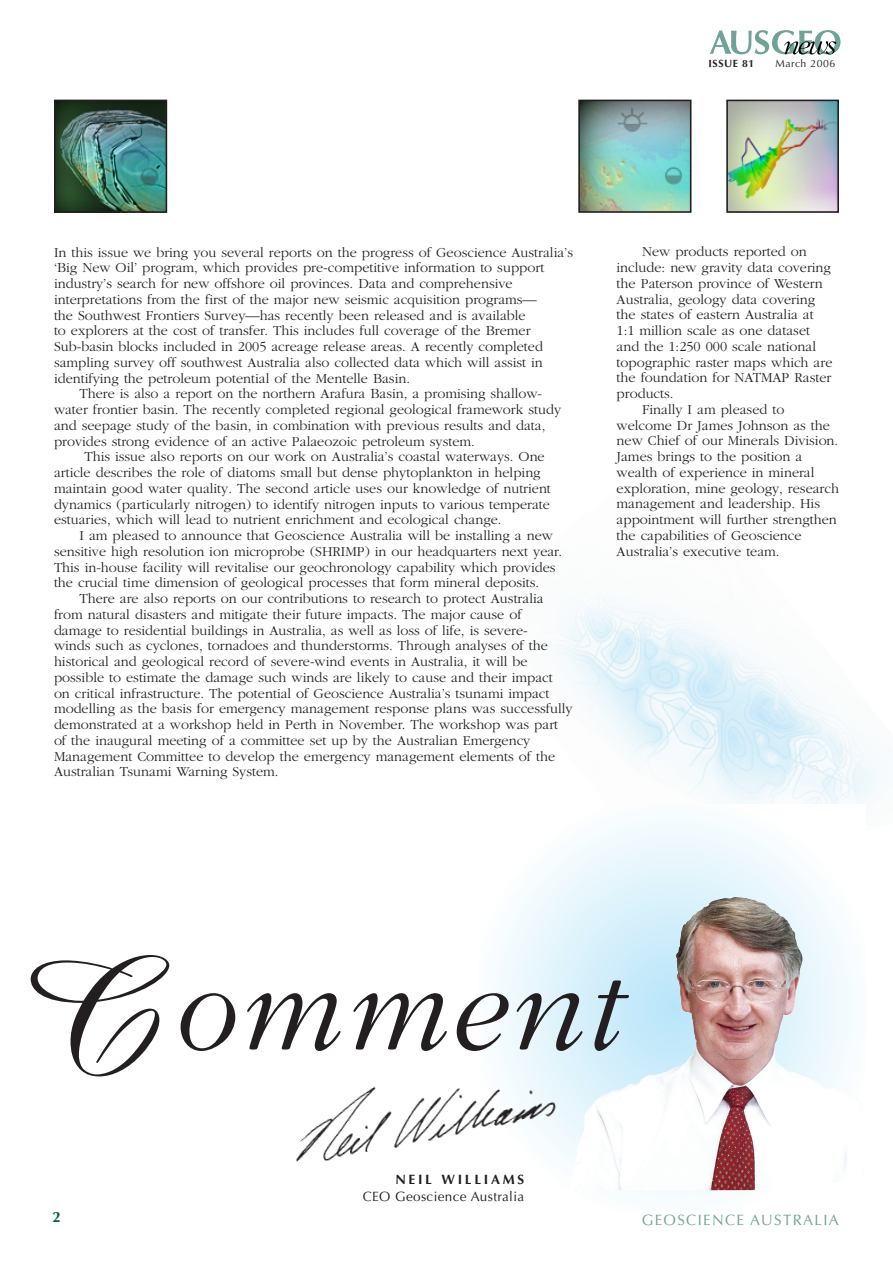
<style>
.page{position:relative;width:893px;height:1263px;background:#fff}
.page>*{position:absolute;margin:0;border:0;box-sizing:border-box;transform-origin:0 0}
.t1{font:italic 300 123px "Garamond";letter-spacing:.025em;color:#231f20}
.t2{font:15px "Optima";letter-spacing:.09em;color:#70a398}
.t3{font:700 15px "Optima";color:#006350}
.t4{font:300 14.25px "Garamond";color:#231f20}
.t5{font:13.5px "Optima";letter-spacing:.025em;color:#231f20}
.t6{font:700 13.5px "Optima";letter-spacing:.2em;color:#231f20}
.t7{font:10.5px "Optima";letter-spacing:.05em;color:#231f20}
.t8{font:700 10.5px "Optima";letter-spacing:.05em;color:#231f20}
.s1{font-family:"Boulevard";font-weight:400;font-style:normal;font-size:154.5px}
</style>
<div class="page">
<svg style="left:710px;top:30px;width:130px;height:25px"></svg>
<img style="left:557px;top:599px;width:327px;height:205px">
<svg style="left:495px;top:821px;width:322px;height:374px"></svg>
<img style="left:296px;top:1049px;width:267px;height:126px">
<img style="left:57px;top:103px;width:107px;height:107px">
<div style="left:54px;top:100px;width:113px;height:113px;border:2px solid #231f20"></div>
<img style="left:729px;top:103px;width:107px;height:107px">
<div style="left:726px;top:100px;width:113px;height:113px;border:2px solid #231f20"></div>
<img style="left:581px;top:103px;width:107px;height:107px">
<div style="left:578px;top:100px;width:113px;height:113px;border:2px solid #231f20"></div>
<img style="left:568px;top:897px;width:283px;height:294px">
<p class="t8" style="left:709px;top:57px;width:47px">ISSUE 81</p>
<p class="t7" style="left:775px;top:57px;width:61px">March 2006</p>
<p class="t4" style="left:54px;top:245px;width:521px">In this issue we bring you several reports on the progress of Geoscience Australia’s</p>
<p class="t4" style="left:54px;top:260px;width:492px">‘Big New Oil’ program, which provides pre-competitive information to support</p>
<p class="t4" style="left:54px;top:276px;width:460px">industry’s search for new offshore oil provinces. Data and comprehensive</p>
<p class="t4" style="left:54px;top:292px;width:484px">interpretations from the first of the major new seismic acquisition programs—</p>
<p class="t4" style="left:54px;top:308px;width:473px">the Southwest Frontiers Survey—has recently been released and is available</p>
<p class="t4" style="left:54px;top:323px;width:478px">to explorers at the cost of transfer. This includes full coverage of the Bremer</p>
<p class="t4" style="left:54px;top:339px;width:490px">Sub-basin blocks included in 2005 acreage release areas. A recently completed</p>
<p class="t4" style="left:54px;top:355px;width:490px">sampling survey off southwest Australia also collected data which will assist in</p>
<p class="t4" style="left:54px;top:371px;width:358px">identifying the petroleum potential of the Mentelle Basin.</p>
<p class="t4" style="left:80px;top:386px;width:464px">There is also a report on the northern Arafura Basin, a promising shallow-</p>
<p class="t4" style="left:54px;top:402px;width:509px">water frontier basin. The recently completed regional geological framework study</p>
<p class="t4" style="left:54px;top:418px;width:493px">and seepage study of the basin, in combination with previous results and data,</p>
<p class="t4" style="left:54px;top:434px;width:422px">provides strong evidence of an active Palaeozoic petroleum system.</p>
<p class="t4" style="left:85px;top:449px;width:462px">This issue also reports on our work on Australia’s coastal waterways. One</p>
<p class="t4" style="left:54px;top:465px;width:488px">article describes the role of diatoms small but dense phytoplankton in helping</p>
<p class="t4" style="left:54px;top:481px;width:498px">maintain good water quality. The second article uses our knowledge of nutrient</p>
<p class="t4" style="left:54px;top:497px;width:498px">dynamics (particularly nitrogen) to identify nitrogen inputs to various temperate</p>
<p class="t4" style="left:54px;top:512px;width:449px">estuaries, which will lead to nutrient enrichment and ecological change.</p>
<p class="t4" style="left:80px;top:528px;width:475px">I am pleased to announce that Geoscience Australia will be installing a new</p>
<p class="t4" style="left:54px;top:544px;width:510px">sensitive high resolution ion microprobe (SHRIMP) in our headquarters next year.</p>
<p class="t4" style="left:54px;top:560px;width:503px">This in-house facility will revitalise our geochronology capability which provides</p>
<p class="t4" style="left:54px;top:575px;width:487px">the crucial time dimension of geological processes that form mineral deposits.</p>
<p class="t4" style="left:80px;top:591px;width:466px">There are also reports on our contributions to research to protect Australia</p>
<p class="t4" style="left:54px;top:607px;width:469px">from natural disasters and mitigate their future impacts. The major cause of</p>
<p class="t4" style="left:54px;top:623px;width:475px">damage to residential buildings in Australia, as well as loss of life, is severe-</p>
<p class="t4" style="left:54px;top:638px;width:495px">winds such as cyclones, tornadoes and thunderstorms. Through analyses of the</p>
<p class="t4" style="left:54px;top:654px;width:475px">historical and geological record of severe-wind events in Australia, it will be</p>
<p class="t4" style="left:54px;top:670px;width:500px">possible to estimate the damage such winds are likely to cause and their impact</p>
<p class="t4" style="left:54px;top:686px;width:497px">on critical infrastructure. The potential of Geoscience Australia’s tsunami impact</p>
<p class="t4" style="left:54px;top:701px;width:520px">modelling as the basis for emergency management response plans was successfully</p>
<p class="t4" style="left:54px;top:717px;width:506px">demonstrated at a workshop held in Perth in November. The workshop was part</p>
<p class="t4" style="left:54px;top:733px;width:478px">of the inaugural meeting of a committee set up by the Australian Emergency</p>
<p class="t4" style="left:54px;top:749px;width:503px">Management Committee to develop the emergency management elements of the</p>
<p class="t4" style="left:54px;top:764px;width:226px">Australian Tsunami Warning System.</p>
<p class="t4" style="left:642px;top:244px;width:166px">New products reported on</p>
<p class="t4" style="left:617px;top:260px;width:216px">include: new gravity data covering</p>
<p class="t4" style="left:617px;top:276px;width:208px">the Paterson province of Western</p>
<p class="t4" style="left:617px;top:292px;width:200px">Australia, geology data covering</p>
<p class="t4" style="left:617px;top:307px;width:199px">the states of eastern Australia at</p>
<p class="t4" style="left:617px;top:323px;width:195px">1:1 million scale as one dataset</p>
<p class="t4" style="left:617px;top:339px;width:201px">and the 1:250 000 scale national</p>
<p class="t4" style="left:617px;top:355px;width:217px">topographic raster maps which are</p>
<p class="t4" style="left:617px;top:370px;width:216px">the foundation for NATMAP Raster</p>
<p class="t4" style="left:617px;top:386px;width:59px">products.</p>
<p class="t4" style="left:642px;top:402px;width:144px">Finally I am pleased to</p>
<p class="t4" style="left:617px;top:418px;width:215px">welcome Dr James Johnson as the</p>
<p class="t4" style="left:617px;top:433px;width:223px">new Chief of our Minerals Division.</p>
<p class="t4" style="left:617px;top:449px;width:187px">James brings to the position a</p>
<p class="t4" style="left:617px;top:465px;width:199px">wealth of experience in mineral</p>
<p class="t4" style="left:617px;top:481px;width:224px">exploration, mine geology, research</p>
<p class="t4" style="left:617px;top:496px;width:205px">management and leadership. His</p>
<p class="t4" style="left:617px;top:512px;width:222px">appointment will further strengthen</p>
<p class="t4" style="left:617px;top:528px;width:186px">the capabilities of Geoscience</p>
<p class="t4" style="left:617px;top:544px;width:165px">Australia’s executive team.</p>
<h1 class="t1" style="left:14px;top:947px;width:611px"><span class="s1">C</span>omment</h1>
<p class="t6" style="left:395px;top:1171px;width:130px">NEIL WILLIAMS</p>
<p class="t5" style="left:363px;top:1188px;width:163px">CEO Geoscience Australia</p>
<p class="t3" style="left:52px;top:1208px;width:10px">2</p>
<p class="t2" style="left:642px;top:1211px;width:199px">GEOSCIENCE AUSTRALIA</p>
</div>
